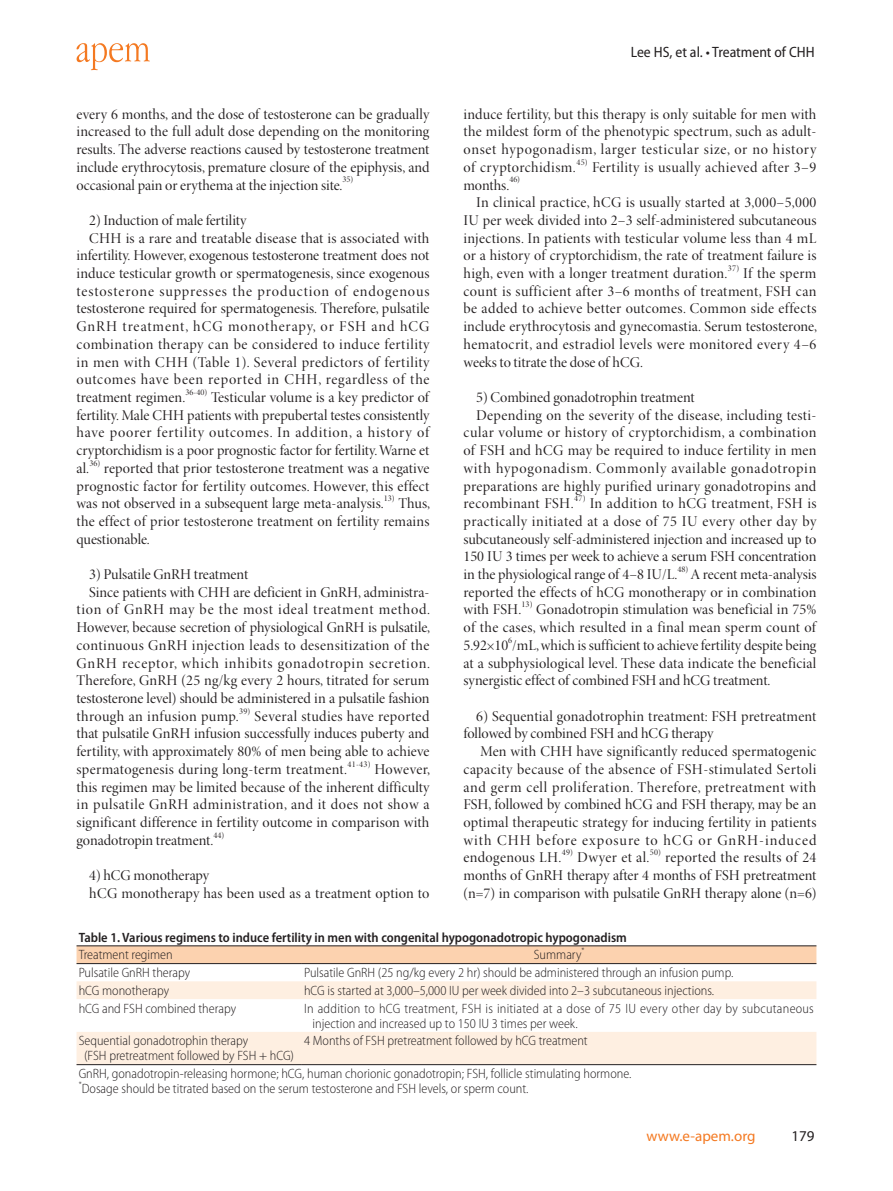
<style>
.page{position:relative;width:893px;height:1191px;background:#fff}
.page>*{position:absolute;margin:0;border:0;box-sizing:border-box;transform-origin:0 0}
.영문바탕{font:15px/17.7px "Minion Pro Disp";letter-spacing:.005em;color:#231f20;text-align:justify}
.영문바탕-2{font:15px "Minion Pro Disp";letter-spacing:.03em;color:#231f20}
.t1{font:semi-condensed 15px "Myriad Pro";color:#231f20}
.t2{font:15px "Myriad Pro";color:#f47921}
.t3{font:15px "Myriad Pro";color:#231f20}
.t4{font:300 semi-condensed 13.5px "Myriad Pro";color:#231f20}
.t5{font:300 semi-condensed 13.5px/15px "Myriad Pro";letter-spacing:.02em;color:#231f20}
.t6{font:600 semi-condensed 13.5px "Myriad Pro";color:#231f20}
.영문바탕-3{font:8.7px "Minion Pro Disp";letter-spacing:.01em;color:#231f20}
.t7{font:300 semi-condensed 7.8px "Myriad Pro";color:#231f20}
</style>
<div class="page">
<svg style="left:77px;top:43px;width:73px;height:27px"></svg>
<div style="left:77px;top:946px;width:739px;height:17px;background:#fcd2af"></div>
<svg style="left:77px;top:981px;width:739px;height:83px;fill:#feefe1"></svg>
<hr style="left:77px;top:945px;width:225px;height:1px;background:#231f20">
<hr style="left:302px;top:945px;width:514px;height:1px;background:#231f20">
<hr style="left:77px;top:963px;width:225px;height:1px;background:#231f20">
<hr style="left:302px;top:963px;width:514px;height:1px;background:#231f20">
<hr style="left:77px;top:1064px;width:225px;height:1px;background:#231f20">
<hr style="left:302px;top:1064px;width:514px;height:1px;background:#231f20">
<p class="t1" style="left:631px;top:42px;width:185px">Lee HS, et al. • Treatment of CHH</p>
<p class="영문바탕" style="left:77px;top:105px;width:354px">every 6 months, and the dose of testosterone can be gradually increased to the full adult dose depending on the monitoring results. The adverse reactions caused by testosterone treatment include erythrocytosis, premature closure of the epiphysis, and occasional pain or erythema at the injection site.</p>
<p class="영문바탕" style="left:463px;top:105px;width:354px">induce fertility, but this therapy is only suitable for men with the mildest form of the phenotypic spectrum, such as adult&shy;onset hypogonadism, larger testicular size, or no history of cryptorchidism.</p>
<p class="영문바탕-3" style="left:576px;top:157px;width:13px">45)</p>
<p class="영문바탕-2" style="left:592px;top:158px;width:226px">Fertility is usually achieved after 3–9</p>
<p class="영문바탕-3" style="left:342px;top:174px;width:12px">35)</p>
<p class="영문바탕" style="left:463px;top:176px;width:47px">months.</p>
<p class="영문바탕-3" style="left:509px;top:174px;width:12px">46)</p>
<p class="영문바탕" style="left:463px;top:194px;width:354px;text-indent:13px">In clinical practice, hCG is usually started at 3,000–5,000<br>IU per week divided into 2–3 self-administered subcutaneous injections. In patients with testicular volume less than 4 mL or a history of cryptorchidism, the rate of treatment failure is high, even with a longer treatment duration.</p>
<p class="영문바탕" style="left:89px;top:212px;width:159px">2) Induction of male fertility</p>
<p class="영문바탕" style="left:77px;top:229px;width:354px;text-indent:13px">CHH is a rare and treatable disease that is associated with infertility. However, exogenous testosterone treatment does not induce testicular growth or spermatogenesis, since exogenous testosterone suppresses the production of endogenous testosterone required for spermatogenesis. Therefore, pulsatile GnRH treatment, hCG monotherapy, or FSH and hCG combination therapy can be considered to induce fertility in men with CHH (Table 1). Several predictors of fertility outcomes have been reported in CHH, regardless of the treatment regimen.</p>
<p class="영문바탕-3" style="left:728px;top:263px;width:13px">37)</p>
<p class="영문바탕" style="left:463px;top:265px;width:355px;text-indent:280px">If the sperm count is sufficient after 3–6 months of treatment, FSH can be added to achieve better outcomes. Common side effects include erythrocytosis and gynecomastia. Serum testosterone, hematocrit, and estradiol levels were monitored every 4–6 weeks to titrate the dose of hCG.</p>
<p class="영문바탕" style="left:476px;top:389px;width:220px">5) Combined gonadotrophin treatment</p>
<p class="영문바탕" style="left:463px;top:406px;width:354px;text-indent:13px">Depending on the severity of the disease, including testi&shy;cular volume or history of cryptorchidism, a combination of FSH and hCG may be required to induce fertility in men with hypogonadism. Commonly available gonadotropin preparations are highly purified urinary gonadotropins and recombinant FSH.</p>
<p class="영문바탕-3" style="left:185px;top:387px;width:23px">36-40)</p>
<p class="영문바탕" style="left:77px;top:389px;width:354px;text-indent:134px">Testicular volume is a key predictor of fertility. Male CHH patients with prepubertal testes consistently have poorer fertility outcomes. In addition, a history of cryptorchidism is a poor prognostic factor for fertility. Warne et al.</p>
<p class="영문바탕-3" style="left:89px;top:458px;width:12px">36)</p>
<p class="영문바탕" style="left:77px;top:459px;width:354px;text-indent:27px">reported that prior testosterone treatment was a negative prognostic factor for fertility outcomes. However, this effect was not observed in a subsequent large meta-analysis.</p>
<p class="영문바탕-3" style="left:384px;top:493px;width:12px">13)</p>
<p class="영문바탕-3" style="left:574px;top:493px;width:13px">47)</p>
<p class="영문바탕" style="left:77px;top:495px;width:355px;text-indent:322px">Thus, the effect of prior testosterone treatment on fertility remains questionable.</p>
<p class="영문바탕" style="left:89px;top:566px;width:160px">3) Pulsatile GnRH treatment</p>
<p class="영문바탕" style="left:77px;top:583px;width:355px;text-align:left;text-indent:13px">Since patients with CHH are deficient in GnRH, administra&shy;tion of GnRH may be the most ideal treatment method.<br>However, because secretion of physiological GnRH is pulsatile, continuous GnRH injection leads to desensitization of the GnRH receptor, which inhibits gonadotropin secretion.<br>Therefore, GnRH (25 ng/kg every 2 hours, titrated for serum testosterone level) should be administered in a pulsatile fashion through an infusion pump.</p>
<p class="영문바탕" style="left:463px;top:495px;width:354px;text-indent:126px">In addition to hCG treatment, FSH is practically initiated at a dose of 75 IU every other day by subcutaneously self-administered injection and increased up to 150 IU 3 times per week to achieve a serum FSH concentration in the physiological range of 4–8 IU/L.</p>
<p class="영문바탕-3" style="left:677px;top:564px;width:12px">48)</p>
<p class="영문바탕" style="left:463px;top:566px;width:354px;text-indent:227px">A recent meta-analysis reported the effects of hCG monotherapy or in combination with FSH.</p>
<p class="영문바탕-3" style="left:522px;top:599px;width:12px">13)</p>
<p class="영문바탕" style="left:463px;top:601px;width:354px;text-indent:73px">Gonadotropin stimulation was beneficial in 75% of the cases, which resulted in a final mean sperm count of 5.92×10 /mL, which is sufficient to achieve fertility despite being</p>
<p class="영문바탕-3" style="left:508px;top:635px;width:5px">6</p>
<p class="영문바탕" style="left:463px;top:654px;width:354px">at a subphysiological level. These data indicate the beneficial synergistic effect of combined FSH and hCG treatment.</p>
<p class="영문바탕" style="left:463px;top:707px;width:354px;text-indent:13px">6) Sequential gonadotrophin treatment: FSH pretreatment followed by combined FSH and hCG therapy</p>
<p class="영문바탕" style="left:463px;top:743px;width:355px;text-indent:17px">Men with CHH have significantly reduced spermatogenic capacity because of the absence of FSH-stimulated Sertoli and germ cell proliferation. Therefore, pretreatment with FSH, followed by combined hCG and FSH therapy, may be an optimal therapeutic strategy for inducing fertility in patients with CHH before exposure to hCG or GnRH-induced endogenous LH.</p>
<p class="영문바탕-3" style="left:239px;top:705px;width:13px">39)</p>
<p class="영문바탕" style="left:77px;top:707px;width:354px;text-indent:178px">Several studies have reported that pulsatile GnRH infusion successfully induces puberty and fertility, with approximately 80% of men being able to achieve spermatogenesis during long-term treatment.</p>
<p class="영문바탕-3" style="left:348px;top:759px;width:24px">41-43)</p>
<p class="영문바탕" style="left:77px;top:760px;width:355px;text-indent:298px">However, this regimen may be limited because of the inherent difficulty in pulsatile GnRH administration, and it does not show a significant difference in fertility outcome in comparison with gonadotropin treatment.</p>
<p class="영문바탕-3" style="left:213px;top:829px;width:12px">44)</p>
<p class="영문바탕-3" style="left:562px;top:847px;width:13px">49)</p>
<p class="영문바탕-2" style="left:577px;top:848px;width:74px">Dwyer et al.</p>
<p class="영문바탕-3" style="left:650px;top:847px;width:13px">50)</p>
<p class="영문바탕" style="left:463px;top:849px;width:354px;text-indent:202px">reported the results of 24 months of GnRH therapy after 4 months of FSH pretreatment (n=7) in comparison with pulsatile GnRH therapy alone (n=6)</p>
<p class="t6" style="left:79px;top:928px;width:550px">Table 1. Various regimens to induce fertility in men with congenital hypogonadotropic hypogonadism</p>
<p class="t4" style="left:79px;top:946px;width:96px">Treatment regimen</p>
<p class="t4" style="left:534px;top:946px;width:49px">Summary</p>
<p class="영문바탕" style="left:89px;top:866px;width:121px">4) hCG monotherapy</p>
<p class="영문바탕" style="left:89px;top:884px;width:342px">hCG monotherapy has been used as a treatment option to</p>
<p class="t7" style="left:581px;top:945px;width:5px">*</p>
<p class="t4" style="left:79px;top:964px;width:113px">Pulsatile GnRH therapy</p>
<p class="t4" style="left:304px;top:964px;width:431px">Pulsatile GnRH (25 ng/kg every 2 hr) should be administered through an infusion pump.</p>
<p class="t4" style="left:79px;top:982px;width:92px">hCG monotherapy</p>
<p class="t4" style="left:304px;top:982px;width:412px">hCG is started at 3,000–5,000 IU per week divided into 2–3 subcutaneous injections.</p>
<p class="t4" style="left:79px;top:1000px;width:159px">hCG and FSH combined therapy</p>
<p class="t5" style="left:313px;top:1000px;width:503px;text-indent:-9px">In addition to hCG treatment, FSH is initiated at a dose of 75 IU every other day by subcutaneous injection and increased up to 150 IU 3 times per week.</p>
<p class="t4" style="left:79px;top:1032px;width:171px">Sequential gonadotrophin therapy</p>
<p class="t4" style="left:84px;top:1047px;width:212px">(FSH pretreatment followed by FSH + hCG)</p>
<p class="t4" style="left:304px;top:1032px;width:285px">4 Months of FSH pretreatment followed by hCG treatment</p>
<p class="t4" style="left:79px;top:1065px;width:554px">GnRH, gonadotropin-releasing hormone; hCG, human chorionic gonadotropin; FSH, follicle stimulating hormone.</p>
<p class="t7" style="left:79px;top:1079px;width:5px">*</p>
<p class="t4" style="left:82px;top:1080px;width:448px">Dosage should be titrated based on the serum testosterone and FSH levels, or sperm count.</p>
<p class="t2" style="left:647px;top:1126px;width:110px">www.e-apem.org</p>
<p class="t3" style="left:792px;top:1126px;width:25px">179</p>
</div>
